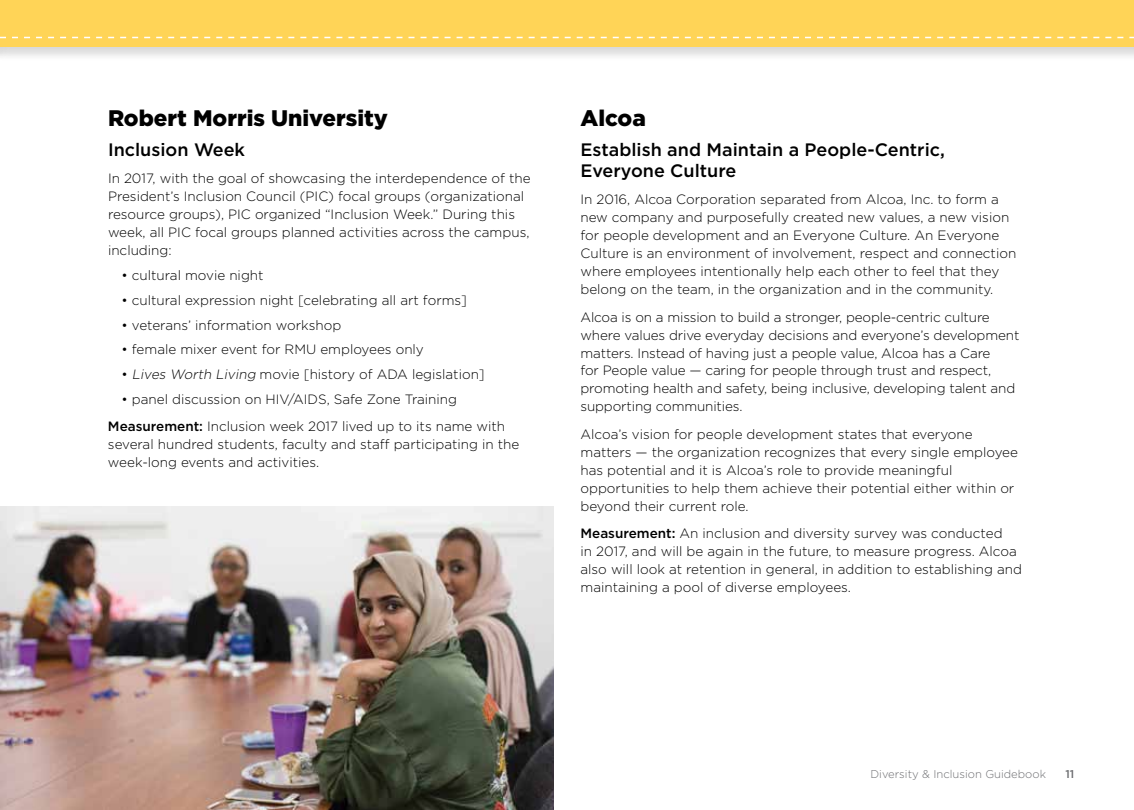
<style>
.page{position:relative;width:1134px;height:810px;background:#fff}
.page>*{position:absolute;margin:0;border:0;box-sizing:border-box;transform-origin:0 0}
.t1{font:900 22.5px "Gotham";color:#000}
.t2{font:500 18px/21px "Gotham";color:#000}
.t3{font:300 13.5px/18px "Gotham";color:#000}
.t4{font:300 11.25px "Gotham";color:#6d6e71}
.t5{font:500 11.25px "Gotham";color:#6d6e71}
.s1{font-style:italic}
.s2{font-weight:500}
</style>
<div class="page">
<div style="left:0;top:0;width:1134px;height:62px;background:#000;opacity:.15"></div>
<div style="left:0;top:0;width:1134px;height:47px;background:#ffd457"></div>
<svg style="left:0;top:37px;width:1134px;height:1px"></svg>
<img style="left:0;top:507px;width:554px;height:303px">
<h1 class="t1" style="left:108px;top:103px;width:282px">Robert Morris University</h1>
<h2 class="t2" style="left:108px;top:139px;width:139px">Inclusion Week</h2>
<p class="t3" style="left:108px;top:169px;width:424px">In 2017, with the goal of showcasing the interdependence of the President’s Inclusion Council (PIC) focal groups (organizational resource groups), PIC organized “Inclusion Week.” During this week, all PIC focal groups planned activities across the campus, including:</p>
<p class="t3" style="left:122px;top:266px;width:144px">• cultural movie night</p>
<p class="t3" style="left:122px;top:291px;width:347px">• cultural expression night [celebrating all art forms]</p>
<p class="t3" style="left:122px;top:315px;width:221px">• veterans’ information workshop</p>
<p class="t3" style="left:122px;top:340px;width:304px">• female mixer event for RMU employees only</p>
<p class="t3" style="left:122px;top:365px;width:365px">• <span class="s1">Lives Worth Living</span> movie [history of ADA legislation]</p>
<p class="t3" style="left:108px;top:385px;width:399px;line-height:27.2px;text-indent:14px">• panel discussion on HIV/AIDS, Safe Zone Training<br><span class="s2">Measurement:</span> Inclusion week 2017 lived up to its name with</p>
<p class="t3" style="left:108px;top:435px;width:413px">several hundred students, faculty and staff participating in the week-long events and activities.</p>
<h1 class="t1" style="left:580px;top:103px;width:67px">Alcoa</h1>
<h2 class="t2" style="left:580px;top:139px;width:366px">Establish and Maintain a People-Centric,<br>Everyone Culture</h2>
<p class="t3" style="left:580px;top:190px;width:437px">In 2016, Alcoa Corporation separated from Alcoa, Inc. to form a new company and purposefully created new values, a new vision for people development and an Everyone Culture. An Everyone Culture is an environment of involvement, respect and connection where employees intentionally help each other to feel that they belong on the team, in the organization and in the community.</p>
<p class="t3" style="left:580px;top:307px;width:440px">Alcoa is on a mission to build a stronger, people-centric culture where values drive everyday decisions and everyone’s development matters. Instead of having just a people value, Alcoa has a Care<br>for People value — caring for people through trust and respect, promoting health and safety, being inclusive, developing talent and supporting communities.</p>
<p class="t3" style="left:580px;top:425px;width:439px">Alcoa’s vision for people development states that everyone matters — the organization recognizes that every single employee has potential and it is Alcoa’s role to provide meaningful opportunities to help them achieve their potential either within or beyond their current role.</p>
<p class="t3" style="left:580px;top:524px;width:443px"><span class="s2">Measurement:</span> An inclusion and diversity survey was conducted<br>in 2017, and will be again in the future, to measure progress. Alcoa also will look at retention in general, in addition to establishing and maintaining a pool of diverse employees.</p>
<p class="t4" style="left:870px;top:767px;width:177px">Diversity &amp; Inclusion Guidebook</p>
<p class="t5" style="left:1065px;top:767px;width:10px">11</p>
</div>
